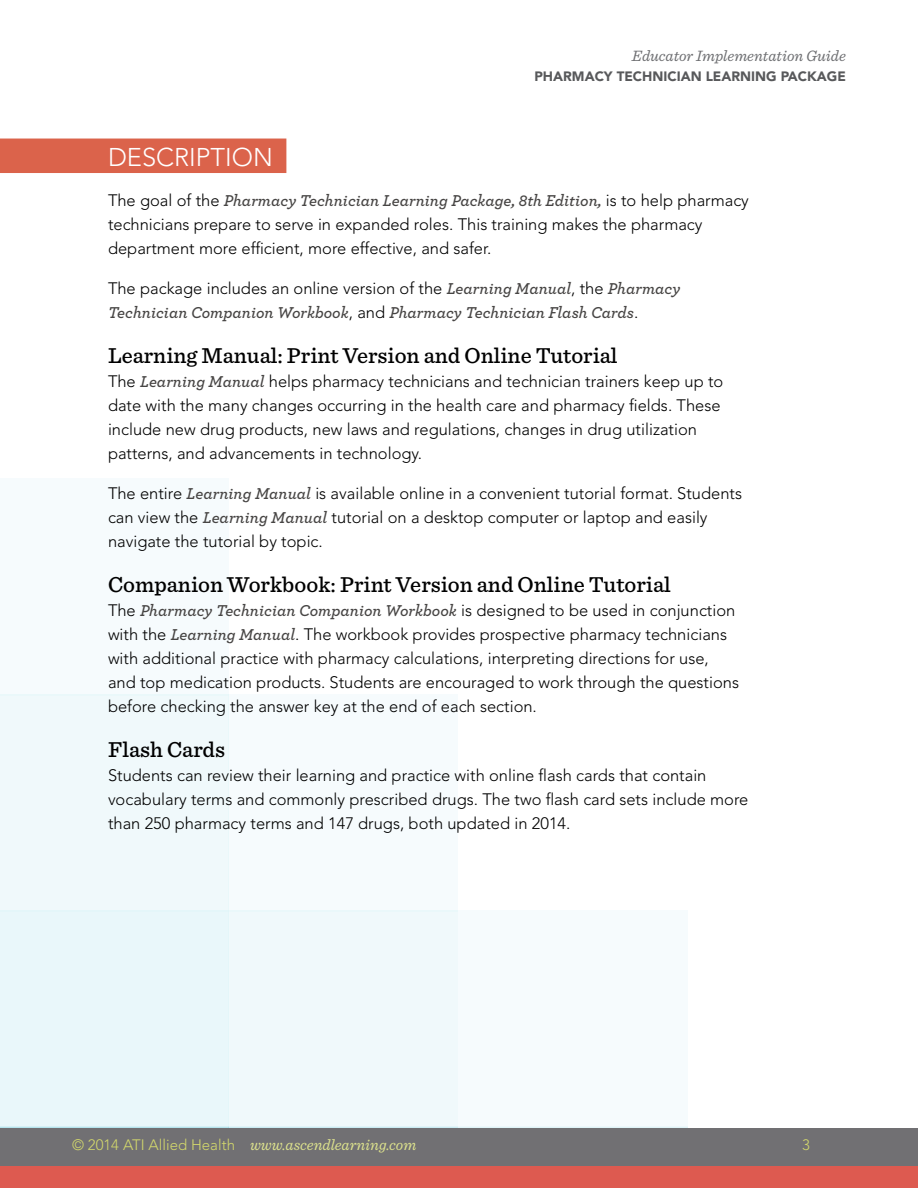
<style>
.page{position:relative;width:918px;height:1188px;background:#fff}
.page>*{position:absolute;margin:0;border:0;box-sizing:border-box;transform-origin:0 0}
.t1{font:300 25.5px "Avenir LT Std";color:#fff}
.t2{font:500 22.5px "Sentinel";color:#000}
.t3{font:300 16.5px/24px "Avenir LT Std";color:#000}
.t4{font:italic 600 16.5px "Archer";color:#474544}
.t5{font:italic 15.75px "Sentinel";color:#dce18d}
.t6{font:italic 15.75px "Sentinel";color:#6d6e71}
.t7{font:300 15px "Avenir LT Std";color:#d3d86c}
.t8{font:900 13.5px "Avenir LT Std";color:#58595b}
.s1{font-family:"Avenir LT Std";font-weight:300;font-style:normal;color:#000}
.s2{font-family:"Archer";font-weight:600;font-style:italic;color:#474544}
.s3{font-family:"Avenir LT Std";font-weight:300;font-style:normal;font-size:15px;color:#d3d86c}
</style>
<div class="page">
<div style="left:0;top:1128px;width:917px;height:39px;background:#717073"></div>
<div style="left:0;top:1166px;width:917px;height:22px;background:#dd5a50"></div>
<div style="left:0;top:470px;width:917px;height:657px;background:linear-gradient(to right,#eff9fb,#fff)"></div>
<div style="left:0;top:139px;width:286px;height:34px;background:#db634b"></div>
<p class="t6" style="left:632px;top:44px;width:216px">Educator Implementation Guide</p>
<p class="t8" style="left:534px;top:68px;width:117px">PHARMACY TECHNI</p>
<p class="t8" style="left:667px;top:68px;width:82px">CIAN LEARNIN</p>
<p class="t8" style="left:766px;top:68px;width:80px">G PACKAGE</p>
<h1 class="t1" style="left:108px;top:142px;width:166px">DESCRIPTION</h1>
<p class="t4" style="left:108px;top:188px;width:642px"><span class="s1">The goal of the</span> Pharmacy Technician Learning Package, 8th Edition, <span class="s1">is to help pharmacy</span></p>
<p class="t3" style="left:108px;top:212px;width:596px">technicians prepare to serve in expanded roles. This training makes the pharmacy department more efficient, more effective, and safer.</p>
<p class="t3" style="left:108px;top:276px;width:574px">The package includes an online version of the <span class="s2">Learning Manual</span>, the <span class="s2">Pharmacy</span></p>
<p class="t4" style="left:108px;top:300px;width:532px">Technician Companion Workbook<span class="s1">, and</span> Pharmacy Technician Flash Cards<span class="s1">.</span></p>
<h2 class="t2" style="left:108px;top:338px;width:511px">Learning Manual: Print Version and Online Tutorial</h2>
<p class="t3" style="left:108px;top:369px;width:617px">The <span class="s2">Learning Manual</span> helps pharmacy technicians and technician trainers keep up to date with the many changes occurring in the health care and pharmacy fields. These include new drug products, new laws and regulations, changes in drug utilization patterns, and advancements in technology.</p>
<p class="t3" style="left:108px;top:482px;width:636px">The entire <span class="s2">Learning Manual</span> is available online in a convenient tutorial format. Students can view the <span class="s2">Learning Manual</span> tutorial on a desktop computer or laptop and easily navigate the tutorial by topic.</p>
<h2 class="t2" style="left:108px;top:567px;width:564px">Companion Workbook: Print Version and Online Tutorial</h2>
<p class="t4" style="left:108px;top:598px;width:629px"><span class="s1">The</span> Pharmacy Technician Companion Workbook <span class="s1">is designed to be used in conjunction</span></p>
<p class="t3" style="left:108px;top:623px;width:633px">with the <span class="s2">Learning Manual</span>. The workbook provides prospective pharmacy technicians with additional practice with pharmacy calculations, interpreting directions for use, and top medication products. Students are encouraged to work through the questions before checking the answer key at the end of each section.</p>
<h2 class="t2" style="left:108px;top:732px;width:118px">Flash Cards</h2>
<p class="t3" style="left:108px;top:764px;width:642px">Students can review their learning and practice with online flash cards that contain vocabulary terms and commonly prescribed drugs. The two flash card sets include more than 250 pharmacy terms and 147 drugs, both updated in 2014.</p>
<p class="t5" style="left:72px;top:1133px;width:346px"><span class="s3">© 2014 ATI Allied Health</span> www.ascendlearning.com</p>
<p class="t7" style="left:802px;top:1136px;width:9px">3</p>
</div>
